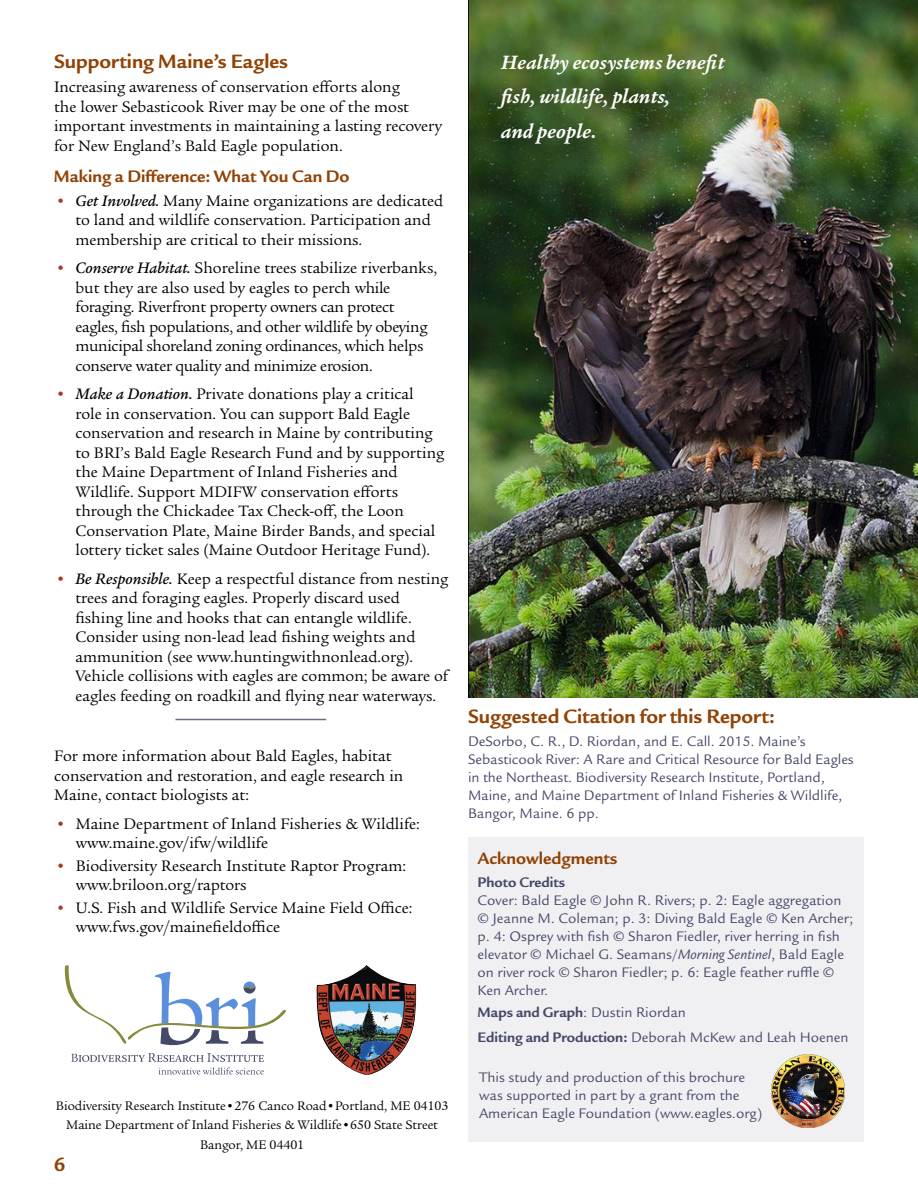
<style>
.page{position:relative;width:918px;height:1188px;background:#fff}
.page>*{position:absolute;margin:0;border:0;box-sizing:border-box;transform-origin:0 0}
.t1{font:700 21px "Legacy Sans ITC Std";color:#914204}
.t2{font:italic 700 21px/34.5px "Legacy Serif ITC Std";letter-spacing:.01em;color:#fff}
.t3{font:700 18px "Legacy Sans ITC Std";color:#914204}
.t4{font:16.5px/19.5px "Legacy Serif ITC Std";color:#000}
.t5{font:16.5px/19.5px "Legacy Serif ITC Std";letter-spacing:-.02em;color:#000}
.t6{font:15px/18px "Legacy Sans ITC Std";color:#454867}
.t7{font:700 15px "Legacy Sans ITC Std";color:#454867}
.t8{font:13.5px/19.5px "Legacy Serif ITC Std";letter-spacing:-.005em;color:#000;text-align:center}
.s1{font-weight:500;font-style:italic;color:#ab391b}
.s2{font-weight:500;font-style:italic}
.s3{color:#ab391b}
.s4{font-style:italic}
.s5{font-weight:700}
</style>
<div class="page">
<img style="left:468px;top:0;width:450px;height:698px">
<svg style="left:65px;top:965px;width:221px;height:110px"></svg>
<img style="left:316px;top:965px;width:100px;height:110px">
<div style="left:468px;top:837px;width:395px;height:305px;background:#f0f0f3"></div>
<img style="left:771px;top:1054px;width:74px;height:74px">
<hr style="left:176px;top:719px;width:150px;height:1px;background:#6b6c81">
<p class="t1" style="left:54px;top:50px;width:236px">Supporting Maine’s Eagles</p>
<p class="t4" style="left:54px;top:78px;width:390px">Increasing awareness of conservation efforts along<br>the lower Sebasticook River may be one of the most important investments in maintaining a lasting recovery for New England’s Bald Eagle population.</p>
<p class="t3" style="left:54px;top:166px;width:297px">Making a Difference: What You Can Do</p>
<p class="t4" style="left:75px;top:191px;width:370px;text-indent:-20px"><span class="s1">•</span> <span class="s2">Get Involved.</span> Many Maine organizations are dedicated to land and wildlife conservation. Participation and membership are critical to their missions.</p>
<p class="t5" style="left:75px;top:258px;width:363px;text-indent:-20px"><span class="s1">•</span> <span class="s2">Conserve Habitat.</span> Shoreline trees stabilize riverbanks, but they are also used by eagles to perch while foraging. Riverfront property owners can protect eagles, fish populations, and other wildlife by obeying municipal shoreland zoning ordinances, which helps conserve water quality and minimize erosion.</p>
<p class="t4" style="left:75px;top:384px;width:370px;text-indent:-20px"><span class="s1">•</span> <span class="s2">Make a Donation.</span> Private donations play a critical<br>role in conservation. You can support Bald Eagle conservation and research in Maine by contributing to BRI’s Bald Eagle Research Fund and by supporting the Maine Department of Inland Fisheries and Wildlife. Support MDIFW conservation efforts through the Chickadee Tax Check-off, the Loon Conservation Plate, Maine Birder Bands, and special lottery ticket sales (Maine Outdoor Heritage Fund).</p>
<p class="t4" style="left:75px;top:569px;width:375px;text-indent:-20px"><span class="s1">•</span> <span class="s2">Be Responsible.</span> Keep a respectful distance from nesting trees and foraging eagles. Properly discard used fishing line and hooks that can entangle wildlife.<br>Consider using non-lead lead fishing weights and ammunition (see www.huntingwithnonlead.org).<br>Vehicle collisions with eagles are common; be aware of eagles feeding on roadkill and flying near waterways.</p>
<p class="t4" style="left:54px;top:746px;width:351px">For more information about Bald Eagles, habitat conservation and restoration, and eagle research in<br>Maine, contact biologists at:</p>
<p class="t4" style="left:76px;top:814px;width:346px;text-indent:-20px"><span class="s3">•</span> Maine Department of Inland Fisheries &amp; Wildlife: www.maine.gov/ifw/wildlife</p>
<p class="t4" style="left:76px;top:856px;width:332px;text-indent:-20px"><span class="s3">•</span> Biodiversity Research Institute Raptor Program: www.briloon.org/raptors</p>
<p class="t4" style="left:76px;top:898px;width:338px;text-indent:-20px"><span class="s3">•</span> U.S. Fish and Wildlife Service Maine Field Office: www.fws.gov/mainefieldoffice</p>
<p class="t8" style="left:56px;top:1096px;width:394px">Biodiversity Research Institute•276 Canco Road•Portland, ME 04103<br>Maine Department of Inland Fisheries &amp; Wildlife•650 State Street<br>Bangor, ME 04401</p>
<p class="t1" style="left:54px;top:1152px;width:13px">6</p>
<p class="t2" style="left:501px;top:45px;width:225px">Healthy ecosystems benefit fish, wildlife, plants,<br>and people.</p>
<p class="t1" style="left:468px;top:705px;width:308px">Suggested Citation for this Report:</p>
<p class="t6" style="left:468px;top:732px;width:387px">DeSorbo, C. R., D. Riordan, and E. Call. 2015. Maine’s Sebasticook River: A Rare and Critical Resource for Bald Eagles in the Northeast. Biodiversity Research Institute, Portland, Maine, and Maine Department of Inland Fisheries &amp; Wildlife, Bangor, Maine. 6 pp.</p>
<p class="t3" style="left:478px;top:848px;width:141px">Acknowledgments</p>
<p class="t7" style="left:478px;top:873px;width:89px">Photo Credits</p>
<p class="t6" style="left:478px;top:891px;width:377px">Cover: Bald Eagle © John R. Rivers; p. 2: Eagle aggregation © Jeanne M. Coleman; p. 3: Diving Bald Eagle © Ken Archer; p. 4: Osprey with fish © Sharon Fiedler, river herring in fish elevator © Michael G. Seamans/<span class="s4">Morning Sentinel</span>, Bald Eagle on river rock © Sharon Fiedler; p. 6: Eagle feather ruffle © Ken Archer.</p>
<p class="t6" style="left:478px;top:1000px;width:372px;line-height:24.8px"><span class="s5">Maps and Graph</span>: Dustin Riordan<br><span class="s5">Editing and Production:</span> Deborah McKew and Leah Hoenen</p>
<p class="t6" style="left:479px;top:1068px;width:285px">This study and production of this brochure was supported in part by a grant from the<br>American Eagle Foundation (www.eagles.org)</p>
</div>
